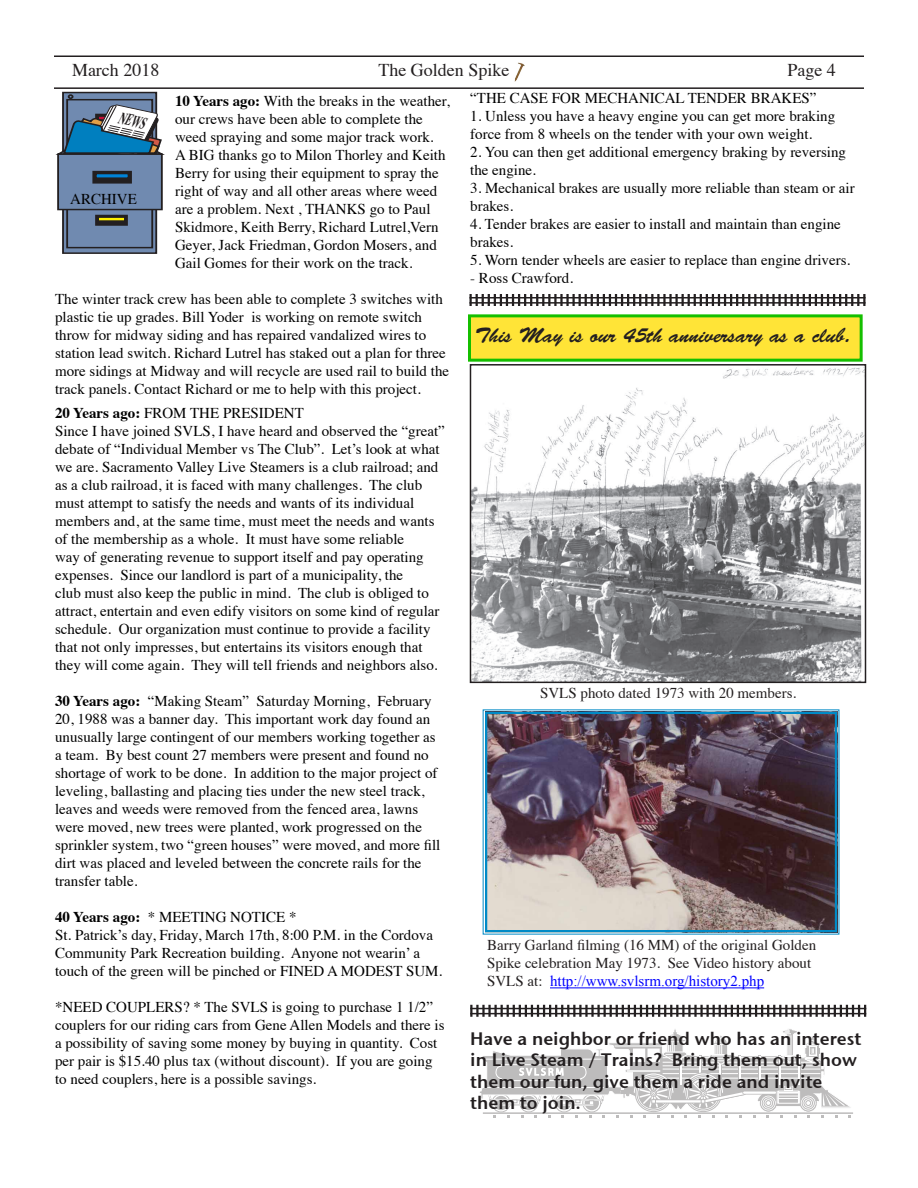
<style>
.page{position:relative;width:918px;height:1188px;background:#fff}
.page>*{position:absolute;margin:0;border:0;box-sizing:border-box;transform-origin:0 0}
.t1{font:21px "Brush Script Std";color:#231f20}
.t2{font:18px/21.6px "Stone Sans Sem ITCTT Semi";color:#231f20}
.t3{font:18px "Times";color:#231f20}
.t4{font:italic 700 16.8px "Times";color:#231f20;scale:.54 1}
.t5{font:15px/18px "Times";color:#000}
.t6{font:15px/18px "Times";color:#231f20}
.t7{font:15px "Times New Roman";color:#00f}
.s1{font-weight:700}
.s2{font-family:"Times";color:#231f20}
</style>
<div class="page">
<hr style="left:54px;top:56px;width:810px;height:1px;background:#231f20">
<hr style="left:54px;top:87px;width:810px;height:2px;background:#231f20">
<img style="left:514px;top:63px;width:11px;height:19px">
<div style="left:468px;top:314px;width:395px;height:48px;background:#ffe437;border:3px solid #15bf00"></div>
<hr style="left:483px;top:1112px;width:370px;height:2px;background:#231f20">
<svg style="left:480px;top:1029px;width:372px;height:89px"></svg>
<svg style="left:469px;top:294px;width:396px;height:12px"></svg>
<hr style="left:470px;top:297px;width:396px;height:1px;background:#231f20">
<hr style="left:470px;top:302px;width:396px;height:2px;background:#231f20">
<svg style="left:65px;top:210px;width:89px;height:41px"></svg>
<div style="left:62px;top:92px;width:95px;height:162px;border:2px solid #231f20"></div>
<div style="left:67px;top:201px;width:85px;height:47px;background:#708ab0"></div>
<div style="left:66px;top:200px;width:87px;height:48px;border:2px solid #231f20"></div>
<div style="left:96px;top:216px;width:31px;height:9px;background:#231f20"></div>
<div style="left:95px;top:215px;width:33px;height:11px;border:2px solid #231f20"></div>
<div style="left:97px;top:216px;width:29px;height:6px;border:2px solid #231f20"></div>
<svg style="left:55px;top:94px;width:110px;height:61px"></svg>
<div style="left:57px;top:153px;width:106px;height:57px;background:#708ab0;border:2px solid #231f20"></div>
<div style="left:93px;top:171px;width:39px;height:13px;background:#231f20;border:2px solid #231f20"></div>
<svg style="left:95px;top:173px;width:34px;height:6px"></svg>
<svg style="left:470px;top:1005px;width:396px;height:12px"></svg>
<hr style="left:470px;top:1008px;width:396px;height:1px;background:#231f20">
<hr style="left:470px;top:1013px;width:396px;height:1px;background:#231f20">
<img style="left:482px;top:709px;width:358px;height:226px">
<div style="left:485px;top:712px;width:352px;height:220px;border:2px solid #008ac6"></div>
<hr style="left:550px;top:988px;width:214px;height:1px;background:#00f">
<img style="left:473px;top:367px;width:390px;height:313px">
<div style="left:470px;top:364px;width:396px;height:319px;border:2px solid #231f20"></div>
<p class="t3" style="left:72px;top:53px;width:89px">March 2018</p>
<p class="t3" style="left:379px;top:53px;width:132px">The Golden Spike</p>
<p class="t3" style="left:788px;top:53px;width:50px">Page 4</p>
<p class="t4" style="left:122px;top:102px;width:51px;rotate:12deg">NEWS</p>
<p class="t5" style="left:470px;top:87px;width:348px">“THE CASE FOR MECHANICAL TENDER BRAKES”</p>
<p class="t5" style="left:470px;top:105px;width:366px">1. Unless you have a heavy engine you can get more braking force from 8 wheels on the tender with your own weight.</p>
<p class="t5" style="left:470px;top:141px;width:377px">2. You can then get additional emergency braking by reversing the engine.</p>
<p class="t5" style="left:470px;top:177px;width:386px">3. Mechanical brakes are usually more reliable than steam or air brakes.</p>
<p class="t5" style="left:470px;top:213px;width:372px">4. Tender brakes are easier to install and maintain than engine brakes.</p>
<p class="t5" style="left:470px;top:249px;width:382px">5. Worn tender wheels are easier to replace than engine drivers.</p>
<p class="t5" style="left:470px;top:267px;width:104px">- Ross Crawford.</p>
<p class="t5" style="left:175px;top:90px;width:276px"><span class="s1">10 Years ago:</span> With the breaks in the weather, our crews have been able to complete the weed spraying and some major track work.<br>A BIG thanks go to Milon Thorley and Keith Berry for using their equipment to spray the right of way and all other areas where weed are a problem. Next , THANKS go to Paul Skidmore, Keith Berry, Richard Lutrel,Vern Geyer, Jack Friedman, Gordon Mosers, and Gail Gomes for their work on the track.</p>
<p class="t5" style="left:55px;top:288px;width:396px">The winter track crew has been able to complete 3 switches with plastic tie up grades. Bill Yoder is working on remote switch throw for midway siding and has repaired vandalized wires to station lead switch. Richard Lutrel has staked out a plan for three more sidings at Midway and will recycle are used rail to build the track panels. Contact Richard or me to help with this project.</p>
<p class="t5" style="left:70px;top:189px;width:68px">ARCHIVE</p>
<h1 class="t1" style="left:475px;top:323px;width:377px">This May is our 45th anniversary as a club.</h1>
<p class="t5" style="left:55px;top:402px;width:391px"><span class="s1">20 Years ago:</span> FROM THE PRESIDENT<br>Since I have joined SVLS, I have heard and observed the “great” debate of “Individual Member vs The Club”. Let’s look at what we are. Sacramento Valley Live Steamers is a club railroad; and as a club railroad, it is faced with many challenges. The club must attempt to satisfy the needs and wants of its individual members and, at the same time, must meet the needs and wants of the membership as a whole. It must have some reliable<br>way of generating revenue to support itself and pay operating expenses. Since our landlord is part of a municipality, the<br>club must also keep the public in mind. The club is obliged to attract, entertain and even edify visitors on some kind of regular schedule. Our organization must continue to provide a facility that not only impresses, but entertains its visitors enough that they will come again. They will tell friends and neighbors also.</p>
<p class="t5" style="left:55px;top:690px;width:387px"><span class="s1">30 Years ago:</span> “Making Steam” Saturday Morning, February 20, 1988 was a banner day. This important work day found an unusually large contingent of our members working together as a team. By best count 27 members were present and found no shortage of work to be done. In addition to the major project of leveling, ballasting and placing ties under the new steel track, leaves and weeds were removed from the fenced area, lawns were moved, new trees were planted, work progressed on the sprinkler system, two “green houses” were moved, and more fill dirt was placed and leveled between the concrete rails for the transfer table.</p>
<p class="t5" style="left:55px;top:906px;width:389px"><span class="s1">40 Years ago:</span> * MEETING NOTICE *<br>St. Patrick’s day, Friday, March 17th, 8:00 P.M. in the Cordova Community Park Recreation building. Anyone not wearin’ a touch of the green will be pinched or FINED A MODEST SUM.</p>
<p class="t5" style="left:55px;top:996px;width:391px">*NEED COUPLERS? * The SVLS is going to purchase 1 1/2” couplers for our riding cars from Gene Allen Models and there is a possibility of saving some money by buying in quantity. Cost per pair is $15.40 plus tax (without discount). If you are going to need couplers, here is a possible savings.</p>
<p class="t6" style="left:540px;top:682px;width:258px">SVLS photo dated 1973 with 20 members.</p>
<p class="t6" style="left:487px;top:935px;width:331px">Barry Garland filming (16 MM) of the original Golden<br>Spike celebration May 1973. See Video history about</p>
<p class="t7" style="left:487px;top:971px;width:279px"><span class="s2">SVLS at:</span> http://www.svlsrm.org/history2.php</p>
<p class="t2" style="left:470px;top:1026px;width:393px">Have a neighbor or friend who has an interest in Live Steam / Trains? Bring them out, show them our fun, give them a ride and invite them to join.</p>
</div>
